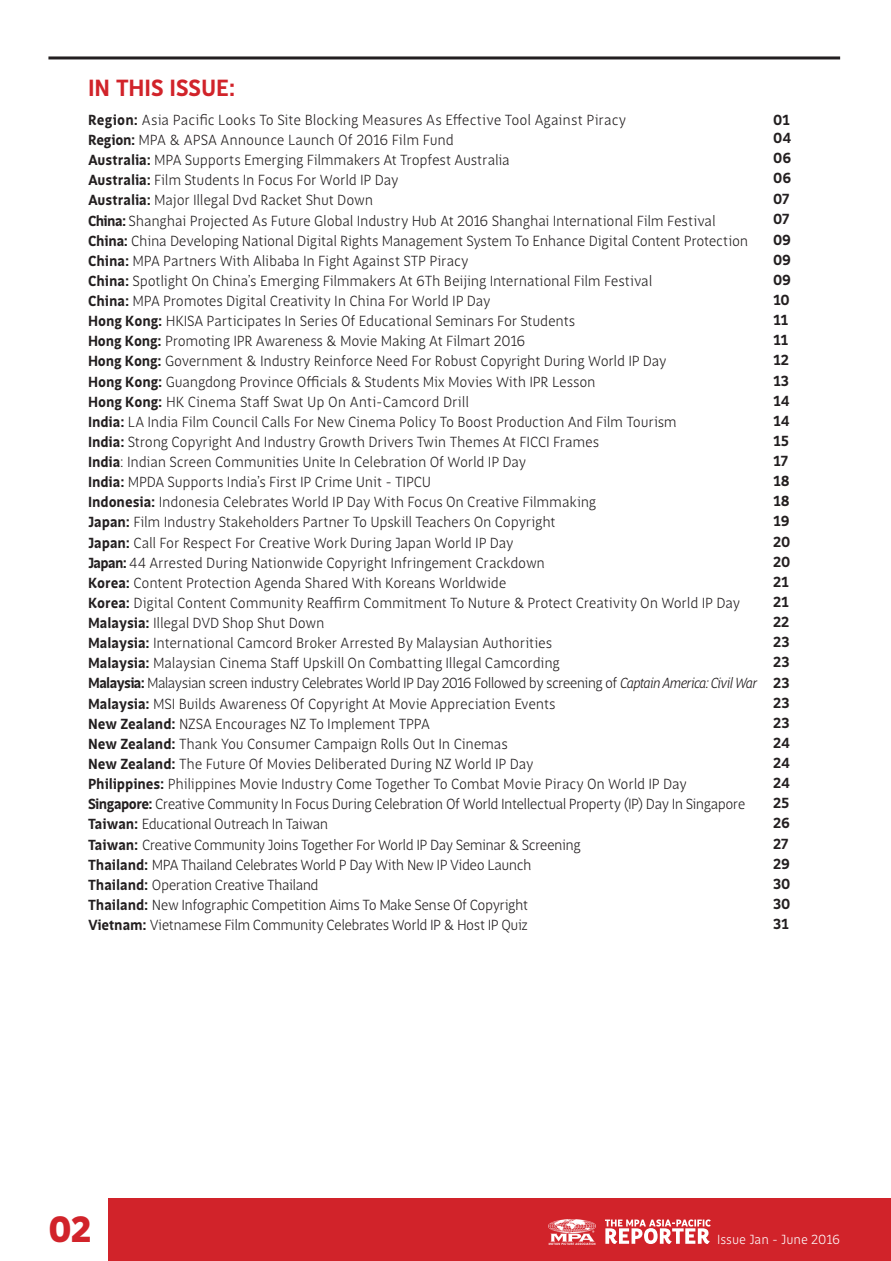
<style>
.page{position:relative;width:891px;height:1261px;background:#fff}
.page>*{position:absolute;margin:0;border:0;box-sizing:border-box;transform-origin:0 0}
.t1{font:900 37.5px "Saya FY";color:#d1232a}
.t2{font:700 24px "Saya FY";color:#d1232a}
.t3{font:300 15px/20.1px "Saya FY";letter-spacing:-.02em;color:#231f20}
.t4{font:700 15px/18px "Saya FY";letter-spacing:-.005em;color:#231f20}
.t5{font:300 13.5px "Saya FY";letter-spacing:-.005em;color:#fff}
.s1{font-weight:700}
.s2{font-style:italic}
</style>
<div class="page">
<div style="left:108px;top:1198px;width:782px;height:63px;background:#d1232a"></div>
<hr style="left:48px;top:56px;width:791px;height:3px;background:#231f20">
<img style="left:548px;top:1220px;width:47px;height:24px">
<svg style="left:605px;top:1219px;width:105px;height:25px"></svg>
<p class="t2" style="left:88px;top:73px;width:149px">IN THIS ISSUE:</p>
<p class="t3" style="left:88px;top:110px;width:670px"><span class="s1">Region:</span> Asia Pacific Looks To Site Blocking Measures As Effective Tool Against Piracy<br><span class="s1">Region:</span> MPA &amp; APSA Announce Launch Of 2016 Film Fund<br><span class="s1">Australia:</span> MPA Supports Emerging Filmmakers At Tropfest Australia<br><span class="s1">Australia:</span> Film Students In Focus For World IP Day<br><span class="s1">Australia:</span> Major Illegal Dvd Racket Shut Down<br><span class="s1">China:</span> Shanghai Projected As Future Global Industry Hub At 2016 Shanghai International Film Festival <span class="s1">China:</span> China Developing National Digital Rights Management System To Enhance Digital Content Protection <span class="s1">China:</span> MPA Partners With Alibaba In Fight Against STP Piracy<br><span class="s1">China:</span> Spotlight On China’s Emerging Filmmakers At 6Th Beijing International Film Festival<br><span class="s1">China:</span> MPA Promotes Digital Creativity In China For World IP Day<br><span class="s1">Hong Kong:</span> HKISA Participates In Series Of Educational Seminars For Students<br><span class="s1">Hong Kong:</span> Promoting IPR Awareness &amp; Movie Making At Filmart 2016<br><span class="s1">Hong Kong:</span> Government &amp; Industry Reinforce Need For Robust Copyright During World IP Day<br><span class="s1">Hong Kong:</span> Guangdong Province Officials &amp; Students Mix Movies With IPR Lesson<br><span class="s1">Hong Kong:</span> HK Cinema Staff Swat Up On Anti-Camcord Drill<br><span class="s1">India:</span> LA India Film Council Calls For New Cinema Policy To Boost Production And Film Tourism<br><span class="s1">India:</span> Strong Copyright And Industry Growth Drivers Twin Themes At FICCI Frames<br><span class="s1">India</span>: Indian Screen Communities Unite In Celebration Of World IP Day<br><span class="s1">India:</span> MPDA Supports India’s First IP Crime Unit - TIPCU<br><span class="s1">Indonesia:</span> Indonesia Celebrates World IP Day With Focus On Creative Filmmaking<br><span class="s1">Japan:</span> Film Industry Stakeholders Partner To Upskill Teachers On Copyright<br><span class="s1">Japan:</span> Call For Respect For Creative Work During Japan World IP Day<br><span class="s1">Japan:</span> 44 Arrested During Nationwide Copyright Infringement Crackdown<br><span class="s1">Korea:</span> Content Protection Agenda Shared With Koreans Worldwide<br><span class="s1">Korea:</span> Digital Content Community Reaffirm Commitment To Nuture &amp; Protect Creativity On World IP Day <span class="s1">Malaysia:</span> Illegal DVD Shop Shut Down<br><span class="s1">Malaysia:</span> International Camcord Broker Arrested By Malaysian Authorities<br><span class="s1">Malaysia:</span> Malaysian Cinema Staff Upskill On Combatting Illegal Camcording<br><span class="s1">Malaysia:</span> Malaysian screen industry Celebrates World IP Day 2016 Followed by screening of <span class="s2">Captain America: Civil War </span><span class="s1">Malaysia:</span> MSI Builds Awareness Of Copyright At Movie Appreciation Events<br><span class="s1">New Zealand:</span> NZSA Encourages NZ To Implement TPPA<br><span class="s1">New Zealand:</span> Thank You Consumer Campaign Rolls Out In Cinemas<br><span class="s1">New Zealand:</span> The Future Of Movies Deliberated During NZ World IP Day<br><span class="s1">Philippines:</span> Philippines Movie Industry Come Together To Combat Movie Piracy On World IP Day<br><span class="s1">Singapore:</span> Creative Community In Focus During Celebration Of World Intellectual Property (IP) Day In Singapore <span class="s1">Taiwan:</span> Educational Outreach In Taiwan<br><span class="s1">Taiwan:</span> Creative Community Joins Together For World IP Day Seminar &amp; Screening<br><span class="s1">Thailand:</span> MPA Thailand Celebrates World P Day With New IP Video Launch<br><span class="s1">Thailand:</span> Operation Creative Thailand<br><span class="s1">Thailand:</span> New Infographic Competition Aims To Make Sense Of Copyright<br><span class="s1">Vietnam:</span> Vietnamese Film Community Celebrates World IP &amp; Host IP Quiz</p>
<p class="t4" style="left:772px;top:111px;width:20px">01<br>04</p>
<p class="t4" style="left:772px;top:149px;width:20px">06</p>
<p class="t4" style="left:772px;top:169px;width:20px">06</p>
<p class="t4" style="left:772px;top:189px;width:18px">07</p>
<p class="t4" style="left:772px;top:209px;width:18px">07</p>
<p class="t4" style="left:772px;top:230px;width:20px">09</p>
<p class="t4" style="left:772px;top:250px;width:20px">09</p>
<p class="t4" style="left:772px;top:270px;width:20px">09</p>
<p class="t4" style="left:772px;top:291px;width:18px">10</p>
<p class="t4" style="left:772px;top:311px;width:17px">11</p>
<p class="t4" style="left:772px;top:331px;width:17px">11</p>
<p class="t4" style="left:772px;top:351px;width:17px">12</p>
<p class="t4" style="left:772px;top:371px;width:18px">13</p>
<p class="t4" style="left:772px;top:391px;width:18px">14</p>
<p class="t4" style="left:772px;top:411px;width:18px">14</p>
<p class="t4" style="left:772px;top:432px;width:18px">15</p>
<p class="t4" style="left:772px;top:452px;width:16px">17</p>
<p class="t4" style="left:772px;top:472px;width:18px">18</p>
<p class="t4" style="left:772px;top:492px;width:18px">18</p>
<p class="t4" style="left:772px;top:512px;width:18px">19</p>
<p class="t4" style="left:772px;top:532px;width:19px">20</p>
<p class="t4" style="left:772px;top:552px;width:19px">20</p>
<p class="t4" style="left:772px;top:572px;width:17px">21</p>
<p class="t4" style="left:772px;top:593px;width:17px">21</p>
<p class="t4" style="left:772px;top:613px;width:18px">22</p>
<p class="t4" style="left:772px;top:633px;width:18px">23</p>
<p class="t4" style="left:772px;top:653px;width:18px">23</p>
<p class="t4" style="left:772px;top:673px;width:18px">23</p>
<p class="t4" style="left:772px;top:693px;width:18px">23</p>
<p class="t4" style="left:772px;top:713px;width:18px">23</p>
<p class="t4" style="left:772px;top:733px;width:19px">24</p>
<p class="t4" style="left:772px;top:754px;width:19px">24</p>
<p class="t4" style="left:772px;top:774px;width:19px">24</p>
<p class="t4" style="left:772px;top:794px;width:18px">25</p>
<p class="t4" style="left:772px;top:814px;width:18px">26</p>
<p class="t4" style="left:772px;top:834px;width:17px">27</p>
<p class="t4" style="left:772px;top:854px;width:18px">29</p>
<p class="t4" style="left:772px;top:874px;width:19px">30</p>
<p class="t4" style="left:772px;top:895px;width:19px">30</p>
<p class="t4" style="left:772px;top:915px;width:17px">31</p>
<p class="t1" style="left:48px;top:1205px;width:45px">02</p>
<p class="t5" style="left:716px;top:1231px;width:124px">Issue Jan - June 2016</p>
</div>
